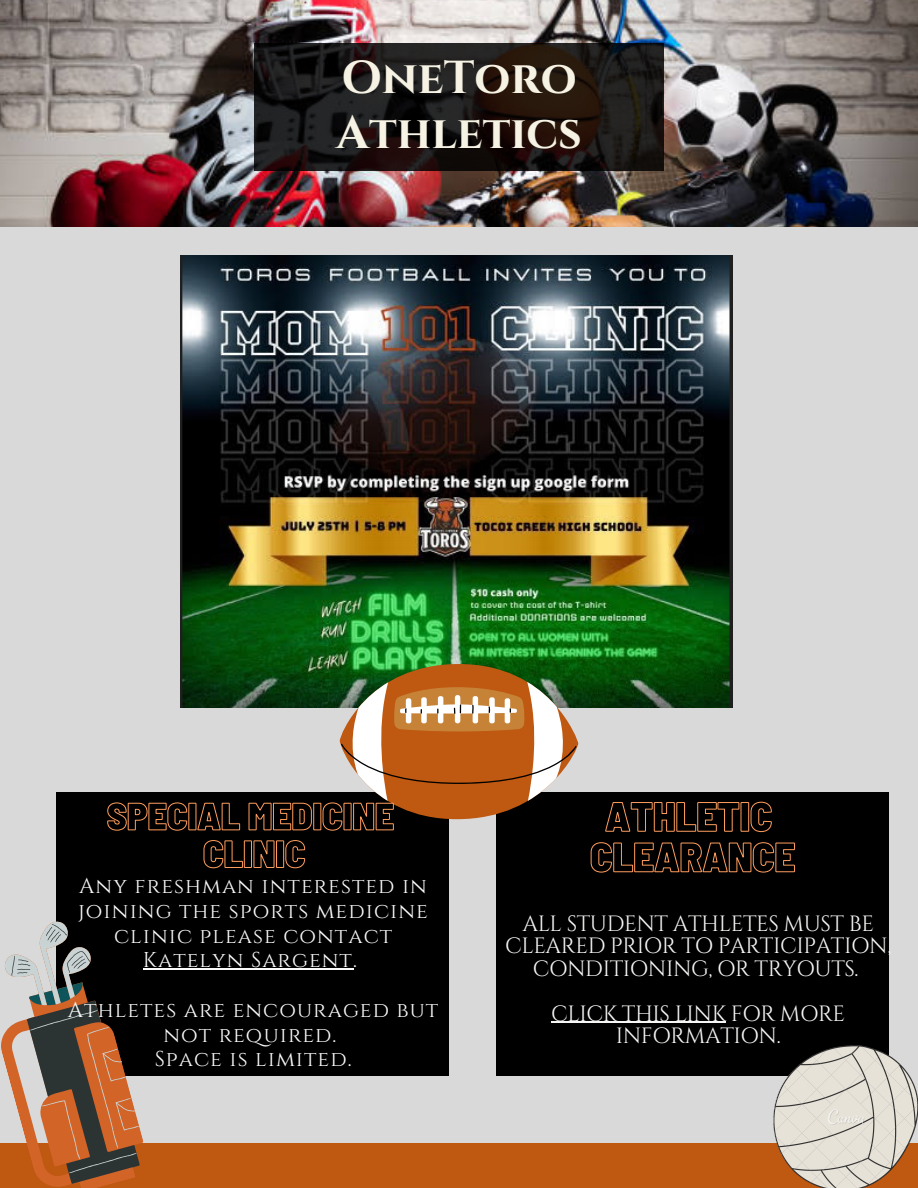
<style>
.page{position:relative;width:918px;height:1188px;background:#d9d9d9}
.page>*{position:absolute;margin:0;border:0;box-sizing:border-box;transform-origin:0 0}
.t1{font:700 46.2px "Cinzel";color:#f6f3e4}
.t2{font:22.05px/22.5px "Cinzel";letter-spacing:-.02em;color:#f6f6f4;text-align:center}
.t3{font:21.45px/24.8px "Cinzel";letter-spacing:.05em;color:#fafafa;text-align:center}
</style>
<div class="page">
<div style="left:57px;top:792px;width:392px;height:284px;background:#000"></div>
<img style="left:0;top:0;width:918px;height:227px">
<svg style="left:254px;top:44px;width:410px;height:127px"></svg>
<div style="left:0;top:1143px;width:918px;height:45px;background:#bf5810"></div>
<img style="left:181px;top:255px;width:552px;height:452px">
<div style="left:496px;top:792px;width:393px;height:284px;background:#000"></div>
<div style="left:340px;top:664px;width:238px;height:155px;background:#bf5810;border-radius:50%"></div>
<svg style="left:1px;top:914px;width:151px;height:274px"></svg>
<img style="left:773px;top:1045px;width:145px;height:143px">
<hr style="left:143px;top:969px;width:210px;height:1px;background:#fafafa">
<svg style="left:590px;top:801px;width:205px;height:72px"></svg>
<hr style="left:551px;top:1022px;width:175px;height:1px;background:#f6f6f4">
<svg style="left:107px;top:682px;width:470px;height:187px"></svg>
<p class="t1" style="left:341px;top:48px;width:237px">OneToro</p>
<p class="t1" style="left:336px;top:103px;width:247px">Athletics</p>
<p class="t3" style="left:78px;top:874px;width:351px">Any freshman interested in joining the sports medicine clinic please contact<br>Katelyn Sargent.</p>
<p class="t3" style="left:68px;top:998px;width:372px">Athletes are encouraged but not required.</p>
<p class="t3" style="left:155px;top:1048px;width:198px">Space is limited.</p>
<p class="t2" style="left:505px;top:913px;width:388px">ALL STUDENT ATHLETES MUST BE<br>CLEARED PRIOR TO PARTICIPATION,<br>CONDITIONING, OR TRYOUTS.</p>
<p class="t2" style="left:551px;top:1003px;width:296px">CLICK THIS LINK FOR MORE<br>INFORMATION.</p>
</div>
